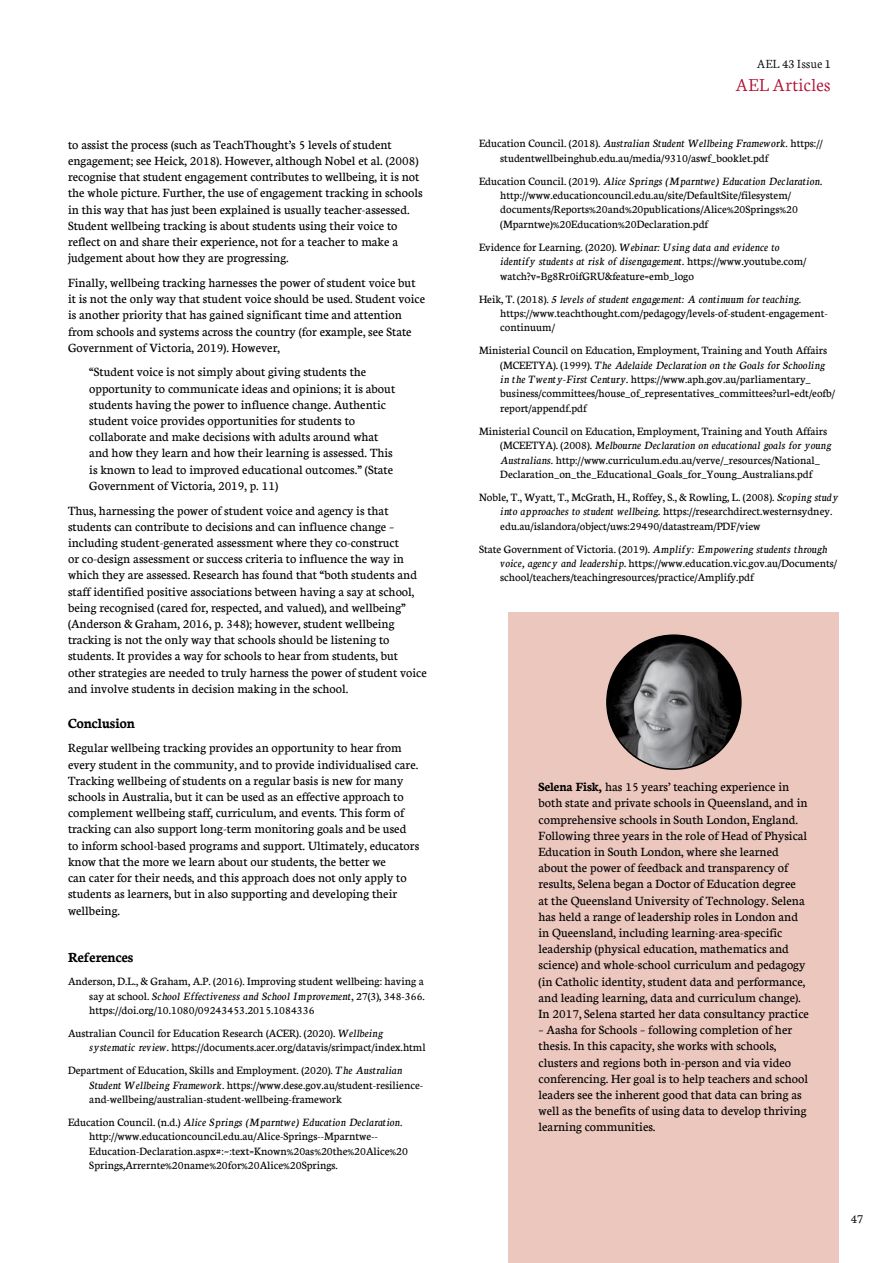
<style>
.page{position:relative;width:893px;height:1263px;background:#fff}
.page>*{position:absolute;margin:0;border:0;box-sizing:border-box;transform-origin:0 0}
.t1{font:300 19.5px "Neuton";color:#b10b2e}
.t2{font:700 15px "Neuton";color:#000}
.t3{font:13.5px/16.2px "Neuton";color:#000}
.t4{font:300 13.35px "Neuton";color:#000}
.t5{font:12px/14.4px "Neuton";color:#000}
.s1{font-style:italic}
.s2{font-weight:700}
</style>
<div class="page">
<div style="left:509px;top:612px;width:330px;height:651px;background:#ecc7be"></div>
<img style="left:607px;top:635px;width:134px;height:134px;border-radius:67px">
<p class="t3" style="left:68px;top:136px;width:356px">to assist the process (such as TeachThought’s 5 levels of student engagement; see Heick, 2018). However, although Nobel et al. (2008) recognise that student engagement contributes to wellbeing, it is not the whole picture. Further, the use of engagement tracking in schools in this way that has just been explained is usually teacher-assessed.<br>Student wellbeing tracking is about students using their voice to reflect on and share their experience, not for a teacher to make a judgement about how they are progressing.</p>
<p class="t3" style="left:68px;top:274px;width:359px">Finally, wellbeing tracking harnesses the power of student voice but it is not the only way that student voice should be used. Student voice is another priority that has gained significant time and attention from schools and systems across the country (for example, see State Government of Victoria, 2019). However,</p>
<p class="t3" style="left:89px;top:364px;width:307px">“Student voice is not simply about giving students the opportunity to communicate ideas and opinions; it is about students having the power to influence change. Authentic student voice provides opportunities for students to collaborate and make decisions with adults around what and how they learn and how their learning is assessed. This is known to lead to improved educational outcomes.” (State Government of Victoria, 2019, p. 11)</p>
<p class="t3" style="left:68px;top:502px;width:360px">Thus, harnessing the power of student voice and agency is that students can contribute to decisions and can influence change – including student-generated assessment where they co-construct<br>or co-design assessment or success criteria to influence the way in which they are assessed. Research has found that “both students and staff identified positive associations between having a say at school, being recognised (cared for, respected, and valued), and wellbeing” (Anderson &amp; Graham, 2016, p. 348); however, student wellbeing tracking is not the only way that schools should be listening to students. It provides a way for schools to hear from students, but other strategies are needed to truly harness the power of student voice and involve students in decision making in the school.</p>
<p class="t2" style="left:68px;top:713px;width:68px">Conclusion</p>
<p class="t3" style="left:68px;top:740px;width:353px">Regular wellbeing tracking provides an opportunity to hear from every student in the community, and to provide individualised care.<br>Tracking wellbeing of students on a regular basis is new for many schools in Australia, but it can be used as an effective approach to complement wellbeing staff, curriculum, and events. This form of tracking can also support long-term monitoring goals and be used to inform school-based programs and support. Ultimately, educators know that the more we learn about our students, the better we<br>can cater for their needs, and this approach does not only apply to students as learners, but in also supporting and developing their wellbeing.</p>
<p class="t2" style="left:68px;top:948px;width:67px">References</p>
<p class="t5" style="left:89px;top:974px;width:337px;text-align:justify;text-indent:-21px">Anderson, D.L., &amp; Graham, A.P. (2016). Improving student wellbeing: having a say at school. <span class="s1">School Effectiveness and School Improvement</span>, 27(3), 348-366. https://doi.org/10.1080/09243453.2015.1084336</p>
<p class="t5" style="left:89px;top:1025px;width:338px;text-indent:-21px">Australian Council for Education Research (ACER). (2020). <span class="s1">Wellbeing systematic review.</span> https://documents.acer.org/datavis/srimpact/index.html</p>
<p class="t5" style="left:89px;top:1063px;width:335px;text-indent:-21px">Department of Education, Skills and Employment. (2020). <span class="s1">The Australian<br>Student Wellbeing Framework</span>. https://www.dese.gov.au/student-resilience&shy;and-wellbeing/australian-student-wellbeing-framework</p>
<p class="t5" style="left:89px;top:1114px;width:320px;text-indent:-21px">Education Council. (n.d.) <span class="s1">Alice Springs (Mparntwe) Education Declaration</span>. http://www.educationcouncil.edu.au/Alice-Springs--Mparntwe-- Education-Declaration.aspx#:~:text=Known%20as%20the%20Alice%20<br>Springs,Arrernte%20name%20for%20Alice%20Springs.</p>
<p class="t4" style="left:757px;top:55px;width:75px">AEL 43 Issue 1</p>
<h1 class="t1" style="left:736px;top:72px;width:96px">AEL Articles</h1>
<p class="t5" style="left:500px;top:136px;width:324px;text-indent:-21px">Education Council. (2018). <span class="s1">Australian Student Wellbeing Framework</span>. https:// studentwellbeinghub.edu.au/media/9310/aswf_booklet.pdf</p>
<p class="t5" style="left:500px;top:173px;width:323px;text-indent:-21px">Education Council. (2019). <span class="s1">Alice Springs (Mparntwe) Education Declaration. </span>http://www.educationcouncil.edu.au/site/DefaultSite/filesystem/ documents/Reports%20and%20publications/Alice%20Springs%20 (Mparntwe)%20Education%20Declaration.pdf</p>
<p class="t5" style="left:500px;top:239px;width:308px;text-indent:-21px">Evidence for Learning. (2020). <span class="s1">Webinar: Using data and evidence to identify students at risk of disengagement.</span> https://www.youtube.com/ watch?v=Bg8Rr0ifGRU&amp;feature=emb_logo</p>
<p class="t5" style="left:500px;top:291px;width:329px;text-indent:-21px">Heik, T. (2018). <span class="s1">5 levels of student engagement: A continuum for teaching</span>. https://www.teachthought.com/pedagogy/levels-of-student-engagement&shy;continuum/</p>
<p class="t5" style="left:500px;top:343px;width:336px;text-indent:-21px">Ministerial Council on Education, Employment, Training and Youth Affairs (MCEETYA). (1999). <span class="s1">The Adelaide Declaration on the Goals for Schooling in the Twenty-First Century.</span> https://www.aph.gov.au/parliamentary_ business/committees/house_of_representatives_committees?url=edt/eofb/ report/appendf.pdf</p>
<p class="t5" style="left:500px;top:423px;width:332px;text-indent:-21px">Ministerial Council on Education, Employment, Training and Youth Affairs (MCEETYA). (2008). <span class="s1">Melbourne Declaration on educational goals for young Australians</span>. http://www.curriculum.edu.au/verve/_resources/National_ Declaration_on_the_Educational_Goals_for_Young_Australians.pdf</p>
<p class="t5" style="left:500px;top:489px;width:340px;text-indent:-21px">Noble, T., Wyatt, T., McGrath, H., Roffey, S., &amp; Rowling, L. (2008). <span class="s1">Scoping study into approaches to student wellbeing.</span> https://researchdirect.westernsydney. edu.au/islandora/object/uws:29490/datastream/PDF/view</p>
<p class="t5" style="left:500px;top:541px;width:338px;text-indent:-21px">State Government of Victoria. (2019). <span class="s1">Amplify: Empowering students through voice, agency and leadership.</span> https://www.education.vic.gov.au/Documents/ school/teachers/teachingresources/practice/Amplify.pdf</p>
<p class="t3" style="left:539px;top:778px;width:272px"><span class="s2">Selena Fisk,</span> has 15 years’ teaching experience in both state and private schools in Queensland, and in comprehensive schools in South London, England.<br>Following three years in the role of Head of Physical Education in South London, where she learned about the power of feedback and transparency of results, Selena began a Doctor of Education degree at the Queensland University of Technology. Selena has held a range of leadership roles in London and in Queensland, including learning-area-specific leadership (physical education, mathematics and science) and whole-school curriculum and pedagogy (in Catholic identity, student data and performance, and leading learning, data and curriculum change).<br>In 2017, Selena started her data consultancy practice</p>
<p class="t3" style="left:539px;top:1021px;width:271px">– Aasha for Schools – following completion of her thesis. In this capacity, she works with schools, clusters and regions both in-person and via video conferencing. Her goal is to help teachers and school leaders see the inherent good that data can bring as well as the benefits of using data to develop thriving learning communities.</p>
<p class="t4" style="left:851px;top:1210px;width:14px">47</p>
</div>
